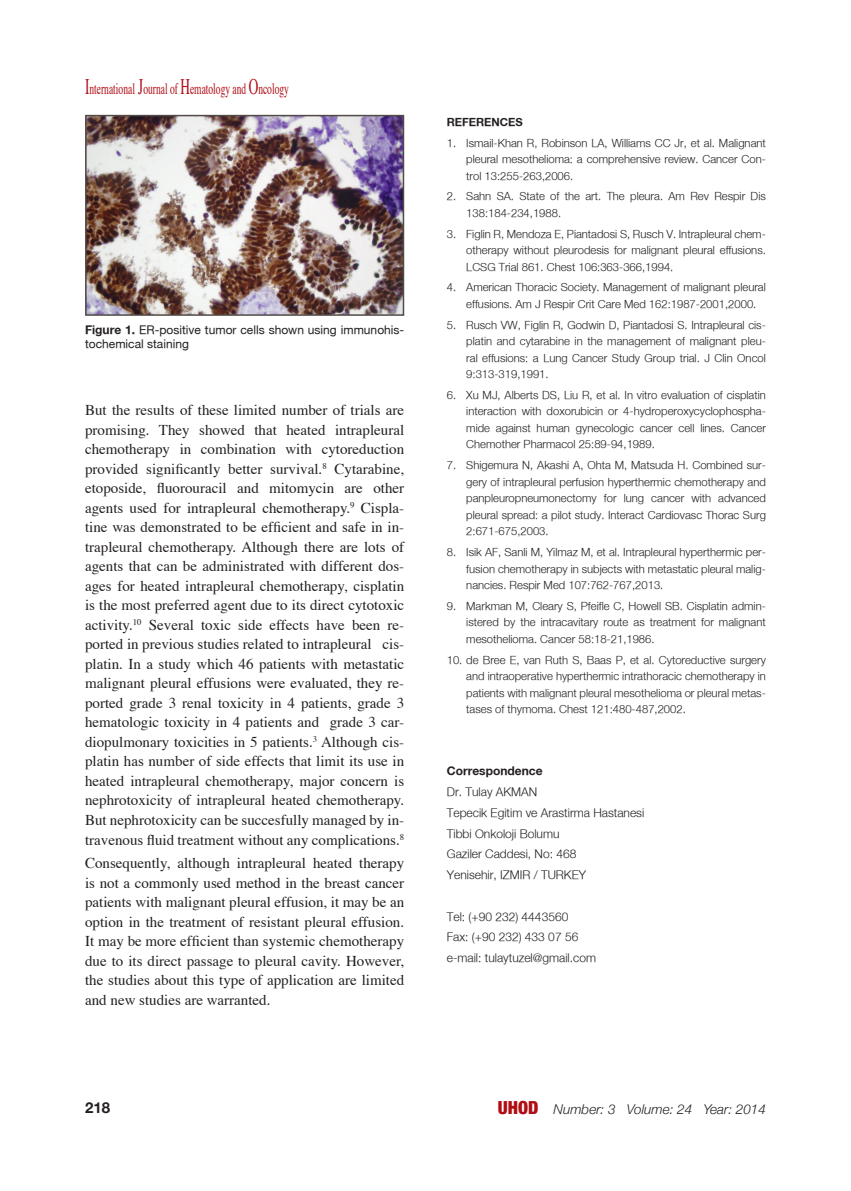
<style>
.page{position:relative;width:851px;height:1191px;background:#fff}
.page>*{position:absolute;margin:0;border:0;box-sizing:border-box;transform-origin:0 0}
.t1{font:15.9px "Times";color:#b00d15;scale:.6 1}
.t2{font:15px/19.5px "Times";color:#231f20;text-align:justify}
.t3{font:700 15px "Helvetica Neue";color:#231f20}
.t4{font:italic 300 13.5px "Helvetica Neue";color:#231f20}
.t5{font:300 12px "Helvetica Neu";color:#231f20}
.t6{font:12px/14.4px "Helvetica Neu";color:#231f20}
.t7{font:700 12px "Helvetica Neu";color:#231f20}
.t8{font:300 11.25px/16.5px "Helvetica Neu";color:#231f20;text-align:justify}
.t9{font:700 11.25px "Helvetica Neu";color:#231f20}
.s1{font-size:22.2px}
.s2{font-weight:700}
.s3{font-weight:900;font-style:normal;font-stretch:condensed;font-size:18px;color:#b00d15}
</style>
<div class="page">
<img style="left:88px;top:118px;width:313px;height:195px">
<div style="left:85px;top:115px;width:319px;height:201px;border:2px solid #524a47"></div>
<h1 class="t1" style="left:85px;top:78px;width:341px"><span class="s1">I</span>nternational <span class="s1">J</span>ournal of <span class="s1">H</span>ematology and <span class="s1">O</span>ncology</h1>
<p class="t6" style="left:85px;top:322px;width:320px"><span class="s2">Figure 1.</span> ER-positive tumor cells shown using immunohis&shy;tochemical staining</p>
<p class="t2" style="left:85px;top:401px;width:320px">But the results of these limited number of trials are promising. They showed that heated intrapleural chemotherapy in combination with cytoreduction provided significantly better survival.<sup>8</sup> Cytarabine, etoposide, fluorouracil and mitomycin are other agents used for intrapleural chemotherapy.<sup>9</sup> Cispla&shy;tine was demonstrated to be efficient and safe in in&shy;trapleural chemotherapy. Although there are lots of agents that can be administrated with different dos&shy;ages for heated intrapleural chemotherapy, cisplatin is the most preferred agent due to its direct cytotoxic activity.<sup>10</sup> Several toxic side effects have been re&shy;ported in previous studies related to intrapleural cis&shy;platin. In a study which 46 patients with metastatic malignant pleural effusions were evaluated, they re&shy;ported grade 3 renal toxicity in 4 patients, grade 3 hematologic toxicity in 4 patients and grade 3 car&shy;diopulmonary toxicities in 5 patients.<sup>3</sup> Although cis&shy;platin has number of side effects that limit its use in heated intrapleural chemotherapy, major concern is nephrotoxicity of intrapleural heated chemotherapy.<br>But nephrotoxicity can be succesfully managed by in&shy;travenous fluid treatment without any complications.<sup>8</sup></p>
<p class="t2" style="left:85px;top:854px;width:320px">Consequently, although intrapleural heated therapy is not a commonly used method in the breast cancer patients with malignant pleural effusion, it may be an option in the treatment of resistant pleural effusion.<br>It may be more efficient than systemic chemotherapy due to its direct passage to pleural cavity. However, the studies about this type of application are limited and new studies are warranted.</p>
<p class="t9" style="left:446px;top:115px;width:78px">REFERENCES</p>
<p class="t8" style="left:466px;top:134px;width:301px;text-indent:-20px">1. Ismail-Khan R, Robinson LA, Williams CC Jr, et al. Malignant pleural mesothelioma: a comprehensive review. Cancer Con&shy;trol 13:255-263,2006.</p>
<p class="t8" style="left:466px;top:188px;width:301px;text-indent:-20px">2. Sahn SA. State of the art. The pleura. Am Rev Respir Dis<br>138:184-234,1988.</p>
<p class="t8" style="left:466px;top:225px;width:301px;text-indent:-20px">3. Figlin R, Mendoza E, Piantadosi S, Rusch V. Intrapleural chem&shy;otherapy without pleurodesis for malignant pleural effusions.<br>LCSG Trial 861. Chest 106:363-366,1994.</p>
<p class="t8" style="left:466px;top:279px;width:301px;text-indent:-20px">4. American Thoracic Society. Management of malignant pleural effusions. Am J Respir Crit Care Med 162:1987-2001,2000.</p>
<p class="t8" style="left:466px;top:316px;width:301px;text-indent:-20px">5. Rusch VW, Figlin R, Godwin D, Piantadosi S. Intrapleural cis&shy;platin and cytarabine in the management of malignant pleu&shy;ral effusions: a Lung Cancer Study Group trial. J Clin Oncol 9:313-319,1991.</p>
<p class="t8" style="left:466px;top:386px;width:301px;text-indent:-20px">6. Xu MJ, Alberts DS, Liu R, et al. In vitro evaluation of cisplatin interaction with doxorubicin or 4-hydroperoxycyclophospha&shy;mide against human gynecologic cancer cell lines. Cancer Chemother Pharmacol 25:89-94,1989.</p>
<p class="t8" style="left:466px;top:457px;width:301px;text-indent:-20px">7. Shigemura N, Akashi A, Ohta M, Matsuda H. Combined sur&shy;gery of intrapleural perfusion hyperthermic chemotherapy and panpleuropneumonectomy for lung cancer with advanced pleural spread: a pilot study. Interact Cardiovasc Thorac Surg 2:671-675,2003.</p>
<p class="t8" style="left:466px;top:543px;width:301px;text-indent:-20px">8. Isik AF, Sanli M, Yilmaz M, et al. Intrapleural hyperthermic per&shy;fusion chemotherapy in subjects with metastatic pleural malig&shy;nancies. Respir Med 107:762-767,2013.</p>
<p class="t8" style="left:466px;top:597px;width:301px;text-indent:-20px">9. Markman M, Cleary S, Pfeifle C, Howell SB. Cisplatin admin&shy;istered by the intracavitary route as treatment for malignant mesothelioma. Cancer 58:18-21,1986.</p>
<p class="t8" style="left:466px;top:651px;width:301px;text-indent:-20px">10. de Bree E, van Ruth S, Baas P, et al. Cytoreductive surgery and intraoperative hyperthermic intrathoracic chemotherapy in patients with malignant pleural mesothelioma or pleural metas&shy;tases of thymoma. Chest 121:480-487,2002.</p>
<p class="t7" style="left:446px;top:763px;width:97px">Correspondence</p>
<p class="t5" style="left:446px;top:784px;width:92px">Dr. Tulay AKMAN</p>
<p class="t5" style="left:446px;top:805px;width:199px">Tepecik Egitim ve Arastirma Hastanesi</p>
<p class="t5" style="left:446px;top:826px;width:114px">Tibbi Onkoloji Bolumu</p>
<p class="t5" style="left:446px;top:846px;width:131px">Gaziler Caddesi, No: 468</p>
<p class="t5" style="left:446px;top:867px;width:141px">Yenisehir, IZMIR / TURKEY</p>
<p class="t5" style="left:446px;top:909px;width:123px">Tel: (+90 232) 4443560</p>
<p class="t5" style="left:446px;top:929px;width:133px">Fax: (+90 232) 433 07 56</p>
<p class="t5" style="left:446px;top:950px;width:151px">e-mail: tulaytuzel@gmail.com</p>
<p class="t3" style="left:85px;top:1094px;width:27px">218</p>
<p class="t4" style="left:498px;top:1098px;width:269px"><span class="s3">UHOD</span> Number: 3 Volume: 24 Year: 2014</p>
</div>
